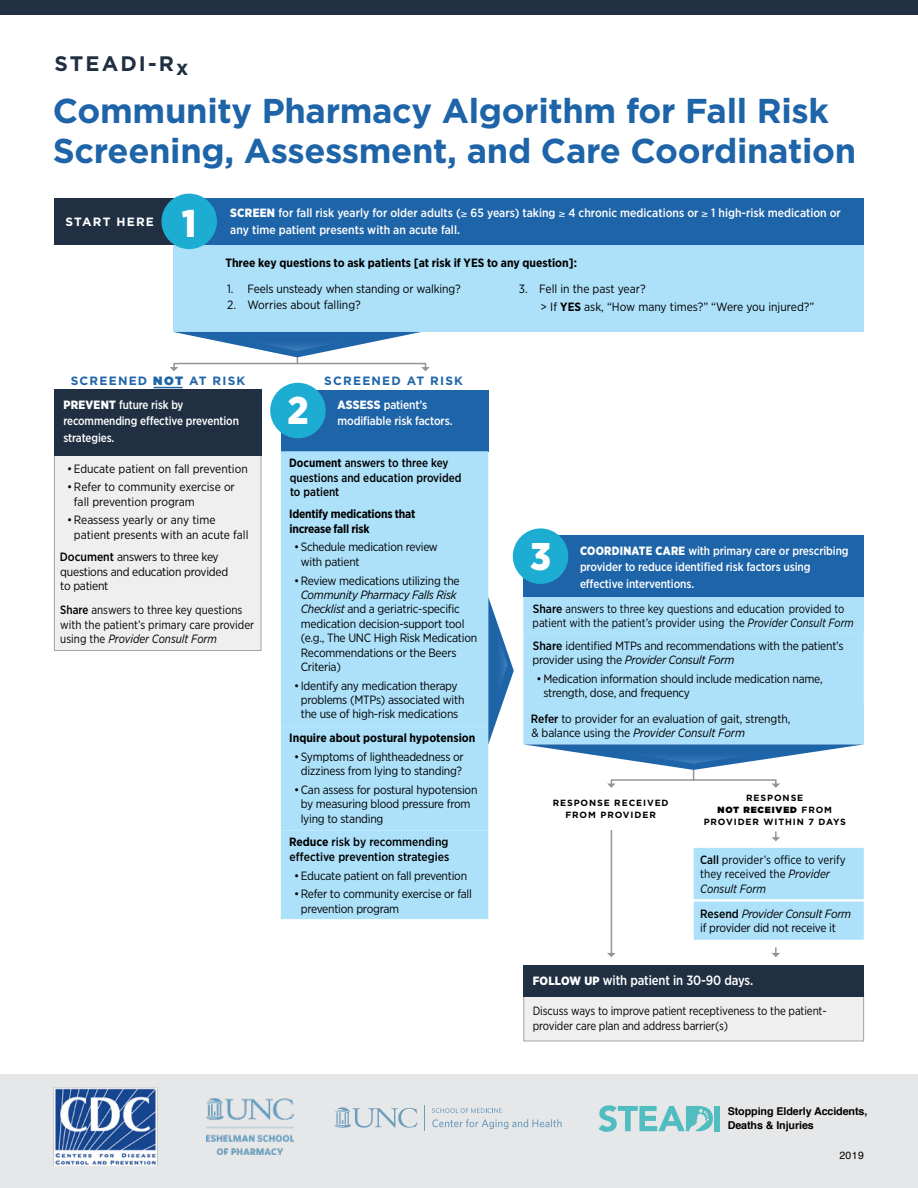
<style>
.page{position:relative;width:918px;height:1188px;background:#fff}
.page>*{position:absolute;margin:0;border:0;box-sizing:border-box;transform-origin:0 0}
.t1{font:900 38.55px "Gotham Narrow";color:#fff}
.t2{font:700 34.5px/40.5px "Gotham";letter-spacing:-.01em;color:#1e64a8}
.t3{font:700 21px "Gotham";letter-spacing:.1em;color:#203042}
.t4{font:500 13.5px "Gotham Narrow";letter-spacing:-.01em;color:#fff;scale:.96 1}
.t5{font:12px/14.4px "Gotham Narrow";letter-spacing:-.02em;color:#000}
.t6{font:500 12px/16.5px "Gotham Narrow";letter-spacing:-.01em;color:#fff}
.t7{font:12px/14.4px "Gotham Narrow";color:#000}
.t8{font:12px/14.4px "Gotham Narrow";color:#000;scale:.93 1}
.t9{font:12px/14.4px "Gotham Narrow";color:#000;scale:.95 1}
.t10{font:12px/14.4px "Gotham Narrow";letter-spacing:-.02em;color:#000;scale:.95 1}
.t11{font:700 12px "Gotham Narrow";color:#000}
.t12{font:500 12px/14.4px "Gotham Narrow";color:#000;scale:.96 1}
.t13{font:12px/14.4px "Gotham Narrow";color:#000;scale:.96 1}
.t14{font:500 12px/16.5px "Gotham Narrow";letter-spacing:-.01em;color:#fff;scale:.95 1}
.t15{font:500 12px/14.4px "Gotham Narrow";color:#000}
.t16{font:700 12px/14.4px "Gotham Narrow";letter-spacing:-.02em;color:#000}
.t17{font:700 12px "Gotham";letter-spacing:.1em;color:#1e64a8}
.t18{font:700 12px "Gotham";letter-spacing:.1em;color:#fff}
.t19{font:700 10.8px/14.7px "Helvetica";letter-spacing:-.01em;color:#000}
.t20{font:10.5px "Helvetica";color:#000}
.t21{font:700 9px/12px "Gotham";letter-spacing:.1em;color:#000;text-align:center}
.s1{font-weight:900}
.s2{font-weight:700}
.s3{font-family:"Gotham Ultra";font-weight:400}
.s4{font-weight:500}
.s5{font-style:italic}
.s6{font-weight:900;font-size:12px}
</style>
<div class="page">
<div style="left:0;top:1074px;width:918px;height:114px;background:#e6e7e8"></div>
<div style="left:715px;top:1106px;width:5px;height:25px;background:#52bdc0"></div>
<svg style="left:598px;top:1105px;width:115px;height:27px"></svg>
<div style="left:0;top:0;width:918px;height:15px;background:#203042"></div>
<img style="left:54px;top:1087px;width:103px;height:79px">
<img style="left:206px;top:1098px;width:87px;height:57px">
<svg style="left:335px;top:1107px;width:83px;height:21px"></svg>
<svg style="left:432px;top:1108px;width:70px;height:5px"></svg>
<svg style="left:432px;top:1119px;width:130px;height:10px"></svg>
<div style="left:174px;top:244px;width:690px;height:88px;background:#ade1fa"></div>
<div style="left:174px;top:198px;width:690px;height:46px;background:#1e64a8"></div>
<div style="left:54px;top:198px;width:120px;height:46px;background:#203042"></div>
<div style="left:161px;top:194px;width:56px;height:55px;background:#1eadd2;border-radius:50%"></div>
<div style="left:281px;top:390px;width:207px;height:61px;background:#1e64a8"></div>
<div style="left:281px;top:451px;width:207px;height:51px;background:#ade1fa"></div>
<div style="left:56px;top:456px;width:203px;height:193px;background:#efefef"></div>
<svg style="left:154px;top:387px;width:29px;height:1px"></svg>
<div style="left:523px;top:536px;width:341px;height:61px;background:#1e64a8"></div>
<div style="left:281px;top:502px;width:207px;height:95px;background:#ade1fa"></div>
<div style="left:54px;top:452px;width:207px;height:199px;border:1px solid #a5a5a5"></div>
<div style="left:54px;top:390px;width:207px;height:66px;background:#203042"></div>
<div style="left:270px;top:383px;width:56px;height:55px;background:#1eadd2;border-radius:50%"></div>
<div style="left:513px;top:528px;width:55px;height:56px;background:#1eadd2;border-radius:50%"></div>
<hr style="left:611px;top:830px;width:1px;height:126px;background:#939598">
<svg style="left:607px;top:953px;width:9px;height:4px"></svg>
<div style="left:694px;top:848px;width:170px;height:92px;background:#ade1fa"></div>
<svg style="left:772px;top:832px;width:8px;height:9px"></svg>
<svg style="left:772px;top:947px;width:8px;height:10px"></svg>
<div style="left:523px;top:996px;width:341px;height:45px;background:#efefef"></div>
<div style="left:523px;top:993px;width:341px;height:48px;border:1px solid #a5a5a5"></div>
<div style="left:523px;top:965px;width:341px;height:31px;background:#203042"></div>
<svg style="left:170px;top:332px;width:260px;height:39px"></svg>
<svg style="left:281px;top:597px;width:233px;height:322px;background:#b0e0f8"></svg>
<svg style="left:523px;top:597px;width:341px;height:191px"></svg>
<h3 class="t3" style="left:55px;top:49px;width:135px">STEADI-Rx</h3>
<h2 class="t2" style="left:53px;top:90px;width:805px">Community Pharmacy Algorithm for Fall Risk<br>Screening, Assessment, and Care Coordination</h2>
<p class="t6" style="left:230px;top:205px;width:612px"><span class="s1">SCREEN</span> for fall risk yearly for older adults (≥ 65 years) taking ≥ 4 chronic medications or ≥ 1 high-risk medication or any time patient presents with an acute fall.</p>
<p class="t18" style="left:66px;top:214px;width:90px">START HERE</p>
<h1 class="t1" style="left:182px;top:198px;width:16px">1</h1>
<p class="t11" style="left:225px;top:255px;width:353px">Three key questions to ask patients [at risk if YES to any question]:</p>
<p class="t7" style="left:541px;top:279px;width:275px;line-height:18px;text-indent:-22px">3. Fell in the past year?<br>&gt; If <span class="s2">YES</span> ask, “How many times?” “Were you injured?”</p>
<p class="t5" style="left:227px;top:281px;width:235px">1. Feels unsteady when standing or walking?</p>
<p class="t7" style="left:227px;top:298px;width:135px">2. Worries about falling?</p>
<p class="t17" style="left:71px;top:373px;width:176px">SCREENED <span class="s3">NOT</span> AT RISK</p>
<p class="t17" style="left:324px;top:373px;width:140px">SCREENED AT RISK</p>
<p class="t14" style="left:63px;top:396px;width:186px"><span class="s1">PREVENT</span> future risk by recommending effective prevention strategies.</p>
<h1 class="t1" style="left:287px;top:385px;width:23px">2</h1>
<p class="t6" style="left:337px;top:396px;width:117px"><span class="s1">ASSESS</span> patient’s modifiable risk factors.</p>
<p class="t7" style="left:67px;top:461px;width:182px">•Educate patient on fall prevention</p>
<p class="t7" style="left:74px;top:480px;width:162px;text-indent:-7px">•Refer to community exercise or fall prevention program</p>
<p class="t7" style="left:74px;top:513px;width:176px;text-indent:-7px">•Reassess yearly or any time patient presents with an acute fall</p>
<p class="t5" style="left:60px;top:549px;width:170px"><span class="s4">Document</span> answers to three key questions and education provided to patient</p>
<p class="t9" style="left:60px;top:603px;width:206px"><span class="s4">Share</span> answers to three key questions with the patient’s primary care provider using the <span class="s5">Provider Consult Form</span></p>
<p class="t12" style="left:289px;top:456px;width:181px"><span class="s2">Document</span> answers to three key questions and education provided to patient</p>
<p class="t16" style="left:289px;top:507px;width:128px">Identify medications that increase fall risk</p>
<p class="t5" style="left:301px;top:540px;width:139px;text-indent:-7px">• Schedule medication review with patient</p>
<p class="t5" style="left:294px;top:573px;width:167px">•Review medications utilizing the</p>
<p class="t5" style="left:301px;top:587px;width:178px"><span class="s5">Community Pharmacy Falls Risk<br>Checklist</span> and a geriatric-specific medication decision-support tool (e.g., The UNC High Risk Medication<br>Recommendations or the Beers<br>Criteria)</p>
<p class="t5" style="left:294px;top:678px;width:172px;text-align:center">• Identify any medication therapy problems (MTPs) associated with the use of high-risk medications</p>
<p class="t11" style="left:289px;top:730px;width:188px">Inquire about postural hypotension</p>
<p class="t5" style="left:294px;top:749px;width:171px;text-align:center">•Symptoms of lightheadedness or dizziness from lying to standing?</p>
<p class="t5" style="left:301px;top:782px;width:178px;text-indent:-7px">•Can assess for postural hypotension by measuring blood pressure from lying to standing</p>
<p class="t15" style="left:289px;top:835px;width:162px"><span class="s2">Reduce</span> risk by recommending effective prevention strategies</p>
<p class="t5" style="left:294px;top:868px;width:175px">•Educate patient on fall prevention</p>
<p class="t5" style="left:301px;top:887px;width:173px;text-indent:-7px">•Refer to community exercise or fall prevention program</p>
<h1 class="t1" style="left:530px;top:531px;width:22px">3</h1>
<p class="t6" style="left:580px;top:542px;width:270px"><span class="s1">COORDINATE CARE</span> with primary care or prescribing provider to reduce identified risk factors using effective interventions.</p>
<p class="t8" style="left:533px;top:601px;width:347px"><span class="s4">Share</span> answers to three key questions and education provided to patient with the patient’s provider using the <span class="s5">Provider Consult Form</span></p>
<p class="t5" style="left:533px;top:638px;width:313px"><span class="s4">Share</span> identified MTPs and recommendations with the patient’s provider using the <span class="s5">Provider Consult Form</span></p>
<p class="t5" style="left:543px;top:671px;width:281px;text-indent:-7px">•Medication information should include medication name, strength, dose, and frequency</p>
<p class="t5" style="left:531px;top:711px;width:261px"><span class="s4">Refer</span> to provider for an evaluation of gait, strength, &amp; balance using the <span class="s5">Provider Consult Form</span></p>
<p class="t21" style="left:553px;top:797px;width:118px">RESPONSE RECEIVED<br>FROM PROVIDER</p>
<p class="t21" style="left:704px;top:791px;width:144px">RESPONSE<br><span class="s1">NOT RECEIVED</span> FROM<br>PROVIDER WITHIN 7 DAYS</p>
<p class="t13" style="left:700px;top:852px;width:153px"><span class="s4">Call</span> provider’s office to verify they received the <span class="s5">Provider<br>Consult Form</span></p>
<p class="t5" style="left:700px;top:906px;width:152px"><span class="s4">Resend</span> <span class="s5">Provider Consult Form </span>if provider did not receive it</p>
<p class="t4" style="left:533px;top:972px;width:231px"><span class="s6">FOLLOW UP</span> with patient in 30-90 days.</p>
<p class="t10" style="left:533px;top:1004px;width:311px">Discuss ways to improve patient receptiveness to the patient&shy;provider care plan and address barrier(s)</p>
<p class="t19" style="left:728px;top:1104px;width:141px">Stopping Elderly Accidents,<br>Deaths &amp; Injuries</p>
<p class="t20" style="left:839px;top:1147px;width:26px">2019</p>
</div>
